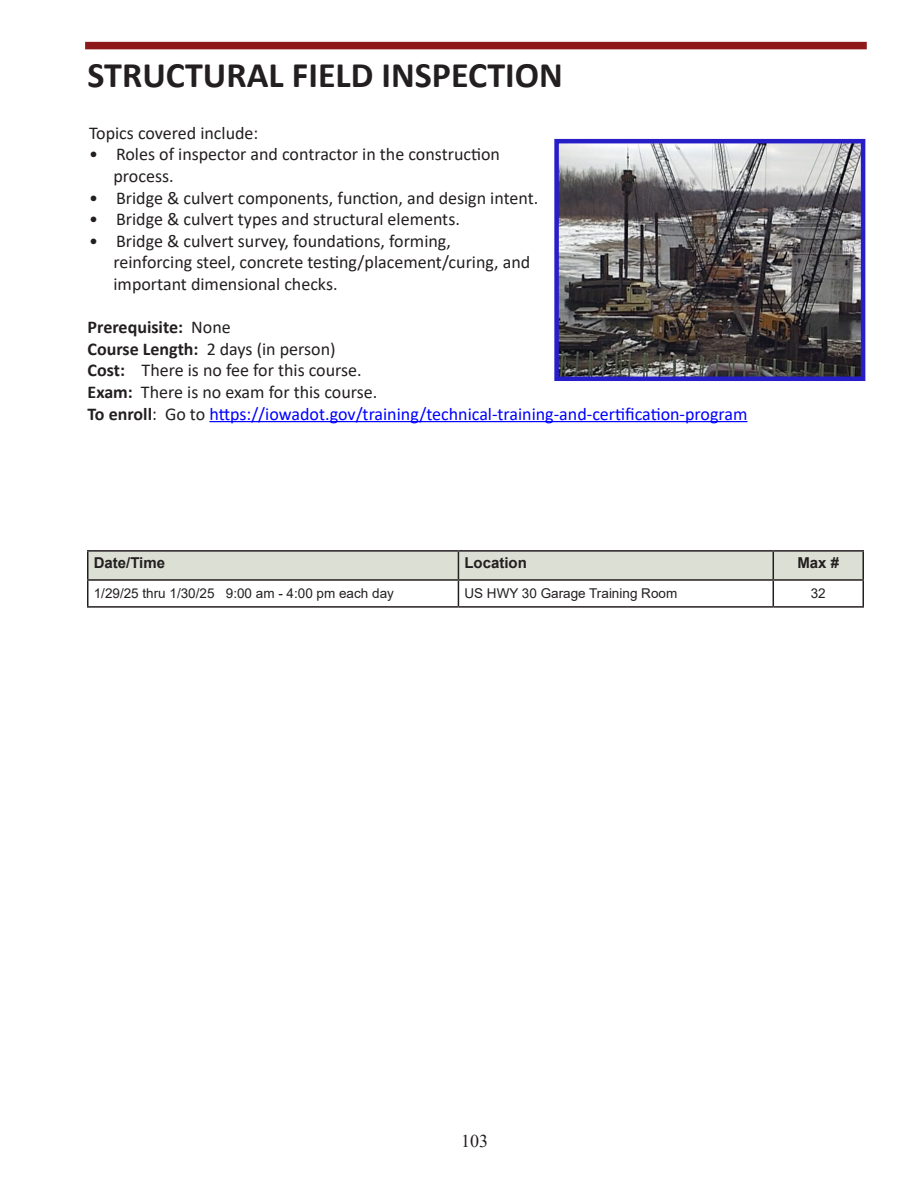
<style>
.page{position:relative;width:918px;height:1188px;background:#fff}
.page>*{position:absolute;margin:0;border:0;box-sizing:border-box;transform-origin:0 0}
.t1{font:700 36px "Calibri";color:#231f20}
.t2{font:18px "Calibri";color:#231f20}
.t3{font:18px "Calibri";color:#00f}
.t4{font:700 18px "Calibri";color:#231f20}
.t5{font:18px "Times New Roman";color:#231f20}
.t6{font:700 15px "Arial";color:#231f20}
.t7{font:13.5px "Arial";color:#231f20}
.s1{font-weight:400}
.s2{font-weight:700}
.s3{font-weight:700;color:#231f20}
.s4{color:#231f20}
</style>
<div class="page">
<div style="left:85px;top:42px;width:782px;height:7px;background:#8e191b"></div>
<hr style="left:209px;top:421px;width:539px;height:1px;background:#00f">
<img style="left:559px;top:144px;width:301px;height:232px">
<div style="left:554px;top:139px;width:311px;height:242px;border:4px solid #281ec8"></div>
<hr style="left:87px;top:550px;width:371px;height:2px;background:#231f20">
<hr style="left:458px;top:550px;width:315px;height:2px;background:#231f20">
<hr style="left:773px;top:550px;width:91px;height:2px;background:#231f20">
<hr style="left:862px;top:552px;width:2px;height:27px;background:#231f20">
<hr style="left:773px;top:579px;width:91px;height:2px;background:#231f20">
<svg style="left:87px;top:551px;width:776px;height:55px"></svg>
<hr style="left:862px;top:581px;width:2px;height:25px;background:#231f20">
<hr style="left:87px;top:606px;width:371px;height:2px;background:#231f20">
<hr style="left:458px;top:606px;width:315px;height:2px;background:#231f20">
<hr style="left:773px;top:606px;width:91px;height:2px;background:#231f20">
<p class="t1" style="left:88px;top:50px;width:477px">STRUCTURAL FIELD INSPECTION</p>
<p class="t2" style="left:89px;top:120px;width:171px">Topics covered include:</p>
<p class="t2" style="left:89px;top:142px;width:412px">• Roles of inspector and contractor in the construction</p>
<p class="t2" style="left:114px;top:164px;width:62px">process.</p>
<p class="t2" style="left:89px;top:185px;width:451px">• Bridge &amp; culvert components, function, and design intent.</p>
<p class="t2" style="left:89px;top:207px;width:372px">• Bridge &amp; culvert types and structural elements.</p>
<p class="t2" style="left:89px;top:228px;width:364px">• Bridge &amp; culvert survey, foundations, forming,</p>
<p class="t2" style="left:114px;top:250px;width:418px">reinforcing steel, concrete testing/placement/curing, and</p>
<p class="t2" style="left:114px;top:272px;width:226px">important dimensional checks.</p>
<p class="t4" style="left:88px;top:314px;width:145px">Prerequisite: <span class="s1">None</span></p>
<p class="t2" style="left:88px;top:336px;width:250px"><span class="s2">Course Length:</span> 2 days (in person)</p>
<p class="t2" style="left:88px;top:358px;width:276px"><span class="s2">Cost:</span> There is no fee for this course.</p>
<p class="t2" style="left:88px;top:380px;width:291px"><span class="s2">Exam:</span> There is no exam for this course.</p>
<p class="t3" style="left:88px;top:401px;width:661px"><span class="s3">To enroll</span><span class="s4">: Go to</span> https://iowadot.gov/training/technical-training-and-certification-program</p>
<p class="t6" style="left:94px;top:552px;width:73px">Date/Time</p>
<p class="t6" style="left:464px;top:552px;width:64px">Location</p>
<p class="t6" style="left:797px;top:552px;width:43px">Max #</p>
<p class="t7" style="left:94px;top:584px;width:302px">1/29/25 thru 1/30/25 9:00 am - 4:00 pm each day</p>
<p class="t7" style="left:464px;top:584px;width:214px">US HWY 30 Garage Training Room</p>
<p class="t7" style="left:811px;top:584px;width:17px">32</p>
<p class="t5" style="left:461px;top:1129px;width:28px">103</p>
</div>
